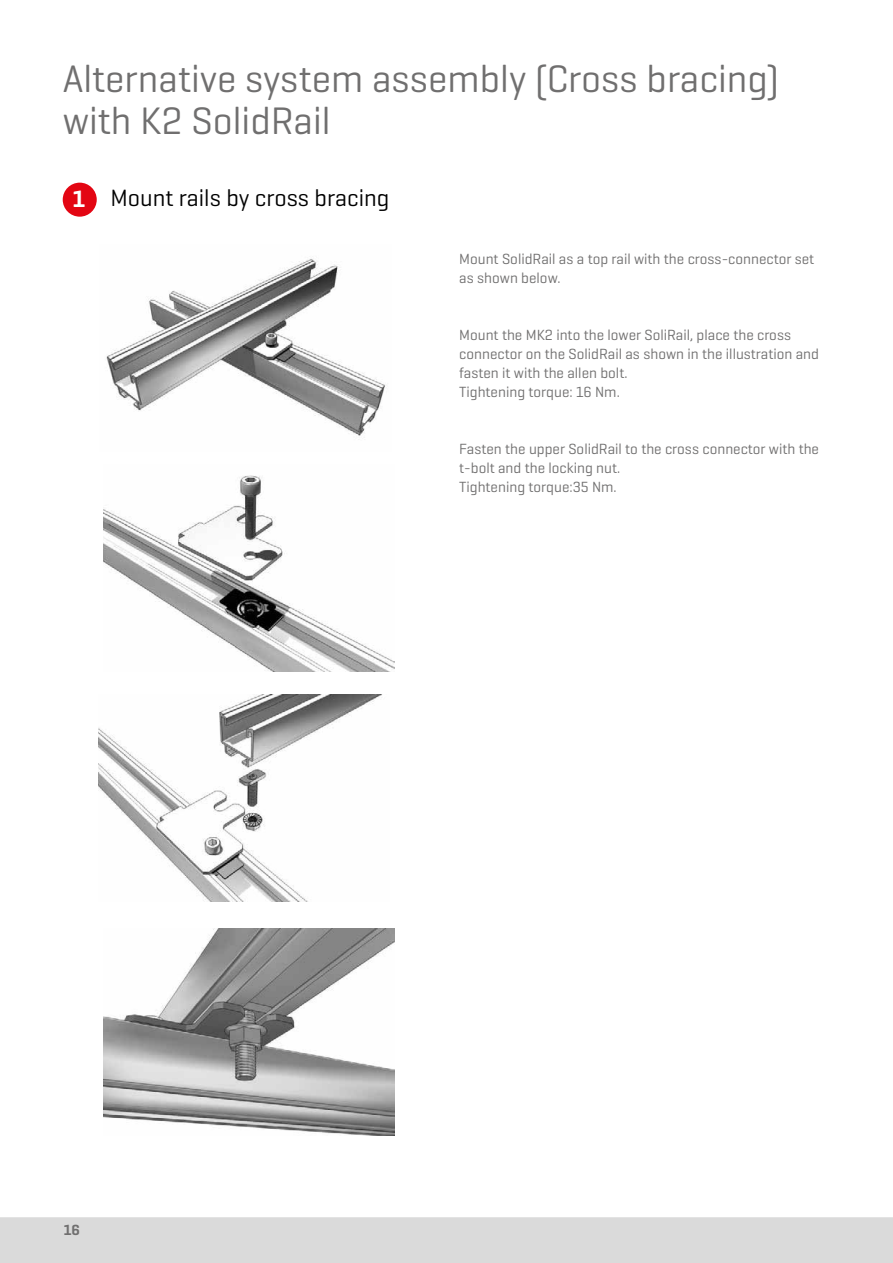
<style>
.page{position:relative;width:893px;height:1263px;background:#fff}
.page>*{position:absolute;margin:0;border:0;box-sizing:border-box;transform-origin:0 0}
.t1{font:39px/42px "K2 Geogrotesque";color:#706f6f}
.t2{font:24px "K2 Geogrotesque";color:#000}
.t3{font:15px/19px "K2 Geogrotesque";color:#706f6f}
.t4{font:600 15px "K2 Geogrotesque";color:#706f6f}
.s1{font-weight:600;color:#fff}
</style>
<div class="page">
<div style="left:0;top:1217px;width:893px;height:46px;background:#dadada"></div>
<img style="left:106px;top:259px;width:279px;height:177px">
<img style="left:103px;top:475px;width:291px;height:197px">
<img style="left:98px;top:694px;width:284px;height:207px">
<img style="left:103px;top:929px;width:291px;height:207px">
<div style="left:63px;top:183px;width:34px;height:34px;background:#e30613;border-radius:50%"></div>
<h1 class="t1" style="left:63px;top:57px;width:718px">Alternative system assembly (Cross bracing) with K2 SolidRail</h1>
<h2 class="t2" style="left:73px;top:183px;width:318px"><span class="s1">1</span> Mount rails by cross bracing</h2>
<p class="t3" style="left:459px;top:248px;width:357px">Mount SolidRail as a top rail with the cross-connector set as shown below.</p>
<p class="t3" style="left:459px;top:325px;width:361px">Mount the MK2 into the lower SoliRail, place the cross connector on the SolidRail as shown in the illustration and fasten it with the allen bolt.<br>Tightening torque: 16 Nm.</p>
<p class="t3" style="left:459px;top:439px;width:361px">Fasten the upper SolidRail to the cross connector with the t-bolt and the locking nut.<br>Tightening torque:35 Nm.</p>
<p class="t4" style="left:64px;top:1221px;width:18px">16</p>
</div>
